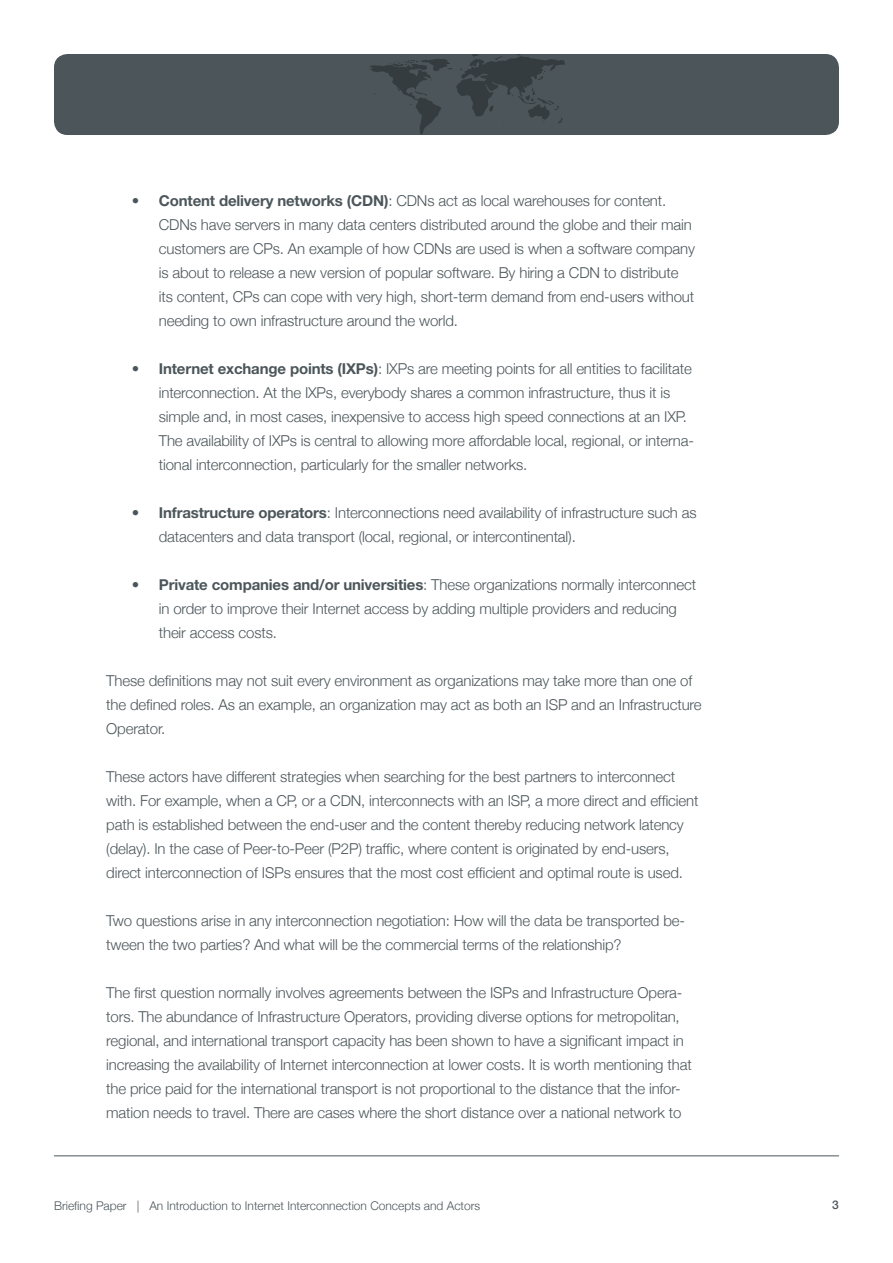
<style>
.page{position:relative;width:893px;height:1263px;background:#fff}
.page>*{position:absolute;margin:0;border:0;box-sizing:border-box;transform-origin:0 0}
.t1{font:300 15px/24px "Helvetica Neue";letter-spacing:-.01em;color:#4c565a}
.t2{font:300 12px "Helvetica Neue";color:#4c565a}
.t3{font:500 12px "Helvetica Neue";color:#4c565a}
.s1{font-weight:700}
</style>
<div class="page">
<div style="left:54px;top:54px;width:785px;height:81px;background:#4c565a;border-radius:14px"></div>
<svg style="left:369px;top:54px;width:196px;height:81px"></svg>
<hr style="left:54px;top:1155px;width:785px;height:1px;background:#4c565a">
<p class="t1" style="left:159px;top:188px;width:538px;text-indent:-27px"><span class="s1">• Content delivery networks (CDN)</span>: CDNs act as local warehouses for content.<br>CDNs have servers in many data centers distributed around the globe and their main customers are CPs. An example of how CDNs are used is when a software company is about to release a new version of popular software. By hiring a CDN to distribute its content, CPs can cope with very high, short-term demand from end-users without needing to own infrastructure around the world.</p>
<p class="t1" style="left:159px;top:356px;width:537px;text-indent:-27px"><span class="s1">• Internet exchange points (IXPs)</span>: IXPs are meeting points for all entities to facilitate interconnection. At the IXPs, everybody shares a common infrastructure, thus it is simple and, in most cases, inexpensive to access high speed connections at an IXP.<br>The availability of IXPs is central to allowing more affordable local, regional, or interna&shy;tional interconnection, particularly for the smaller networks.</p>
<p class="t1" style="left:159px;top:500px;width:539px;text-indent:-27px"><span class="s1">• Infrastructure operators</span>: Interconnections need availability of infrastructure such as datacenters and data transport (local, regional, or intercontinental).</p>
<p class="t1" style="left:159px;top:572px;width:539px;text-indent:-27px"><span class="s1">• Private companies and/or universities</span>: These organizations normally interconnect in order to improve their Internet access by adding multiple providers and reducing their access costs.</p>
<p class="t1" style="left:106px;top:668px;width:597px">These definitions may not suit every environment as organizations may take more than one of the defined roles. As an example, an organization may act as both an ISP and an Infrastructure<br>Operator.</p>
<p class="t1" style="left:106px;top:764px;width:594px">These actors have different strategies when searching for the best partners to interconnect with. For example, when a CP, or a CDN, interconnects with an ISP, a more direct and efficient path is established between the end-user and the content thereby reducing network latency (delay). In the case of Peer-to-Peer (P2P) traffic, where content is originated by end-users, direct interconnection of ISPs ensures that the most cost efficient and optimal route is used.</p>
<p class="t1" style="left:106px;top:908px;width:580px">Two questions arise in any interconnection negotiation: How will the data be transported be&shy;tween the two parties? And what will be the commercial terms of the relationship?</p>
<p class="t1" style="left:106px;top:980px;width:587px">The first question normally involves agreements between the ISPs and Infrastructure Opera&shy;tors. The abundance of Infrastructure Operators, providing diverse options for metropolitan, regional, and international transport capacity has been shown to have a significant impact in increasing the availability of Internet interconnection at lower costs. It is worth mentioning that the price paid for the international transport is not proportional to the distance that the infor&shy;mation needs to travel. There are cases where the short distance over a national network to</p>
<p class="t2" style="left:54px;top:1198px;width:428px">Briefing Paper | An Introduction to Internet Interconnection Concepts and Actors</p>
<p class="t3" style="left:832px;top:1197px;width:8px">3</p>
</div>
